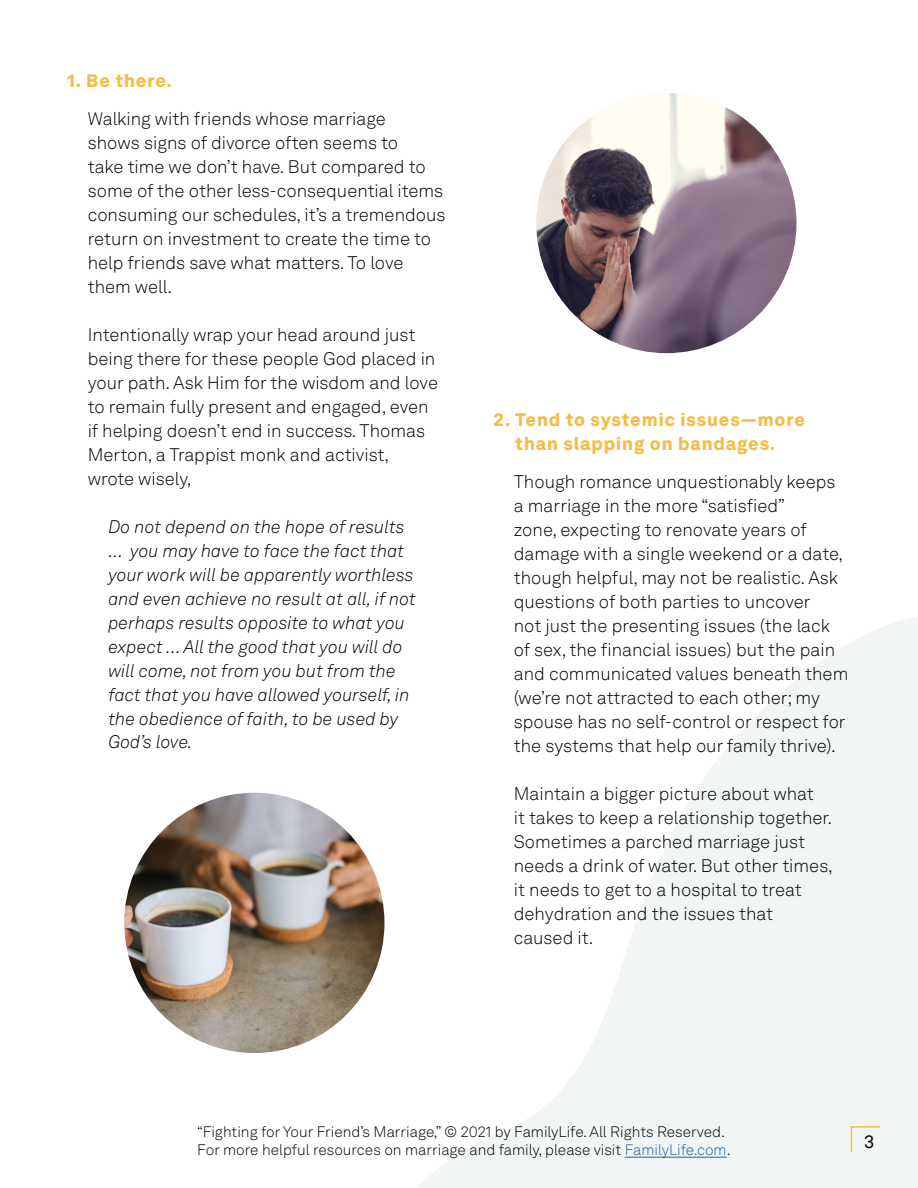
<style>
.page{position:relative;width:918px;height:1188px;background:#fff}
.page>*{position:absolute;margin:0;border:0;box-sizing:border-box;transform-origin:0 0}
.t1{font:300 18px/24px "Akkurat LL";color:#000}
.t2{font:italic 300 18px/24px "Akkurat LL";color:#000}
.t3{font:900 18px/24px "Akkurat LL";letter-spacing:.05em;color:#f3bd48;text-align:center}
.t4{font:18px "Akkurat LL";color:#000}
.t5{font:300 15px/18px "Akkurat LL";color:#000}
.s1{color:#215e9e}
</style>
<div class="page">
<svg style="left:316px;top:617px;width:602px;height:571px"></svg>
<hr style="left:625px;top:1157px;width:102px;height:1px;background:#215e9e">
<img style="left:124px;top:793px;width:260px;height:260px;border-radius:130px">
<img style="left:536px;top:93px;width:260px;height:260px;border-radius:130px">
<svg style="left:850px;top:1125px;width:32px;height:29px"></svg>
<p class="t3" style="left:68px;top:68px;width:106px">1. Be there.</p>
<p class="t1" style="left:88px;top:106px;width:359px">Walking with friends whose marriage<br>shows signs of divorce often seems to<br>take time we don’t have. But compared to some of the other less-consequential items consuming our schedules, it’s a tremendous return on investment to create the time to help friends save what matters. To love them well.</p>
<p class="t1" style="left:88px;top:322px;width:352px">Intentionally wrap your head around just being there for these people God placed in your path. Ask Him for the wisdom and love to remain fully present and engaged, even if helping doesn’t end in success. Thomas Merton, a Trappist monk and activist, wrote wisely,</p>
<p class="t2" style="left:108px;top:514px;width:309px">Do not depend on the hope of results … you may have to face the fact that your work will be apparently worthless and even achieve no result at all, if not perhaps results opposite to what you expect … All the good that you will do will come, not from you but from the fact that you have allowed yourself, in the obedience of faith, to be used by God’s love.</p>
<p class="t3" style="left:494px;top:407px;width:313px">2. Tend to systemic issues—more than slapping on bandages.</p>
<p class="t1" style="left:514px;top:469px;width:336px">Though romance unquestionably keeps a marriage in the more “satisfied”<br>zone, expecting to renovate years of damage with a single weekend or a date, though helpful, may not be realistic. Ask questions of both parties to uncover<br>not just the presenting issues (the lack of sex, the financial issues) but the pain and communicated values beneath them (we’re not attracted to each other; my spouse has no self-control or respect for the systems that help our family thrive).</p>
<p class="t1" style="left:514px;top:781px;width:320px">Maintain a bigger picture about what<br>it takes to keep a relationship together.<br>Sometimes a parched marriage just needs a drink of water. But other times, it needs to get to a hospital to treat dehydration and the issues that caused it.</p>
<p class="t5" style="left:197px;top:1123px;width:535px">“Fighting for Your Friend’s Marriage,” © 2021 by FamilyLife. All Rights Reserved.<br>For more helpful resources on marriage and family, please visit <span class="s1">FamilyLife.com</span>.</p>
<p class="t4" style="left:864px;top:1128px;width:12px">3</p>
</div>
